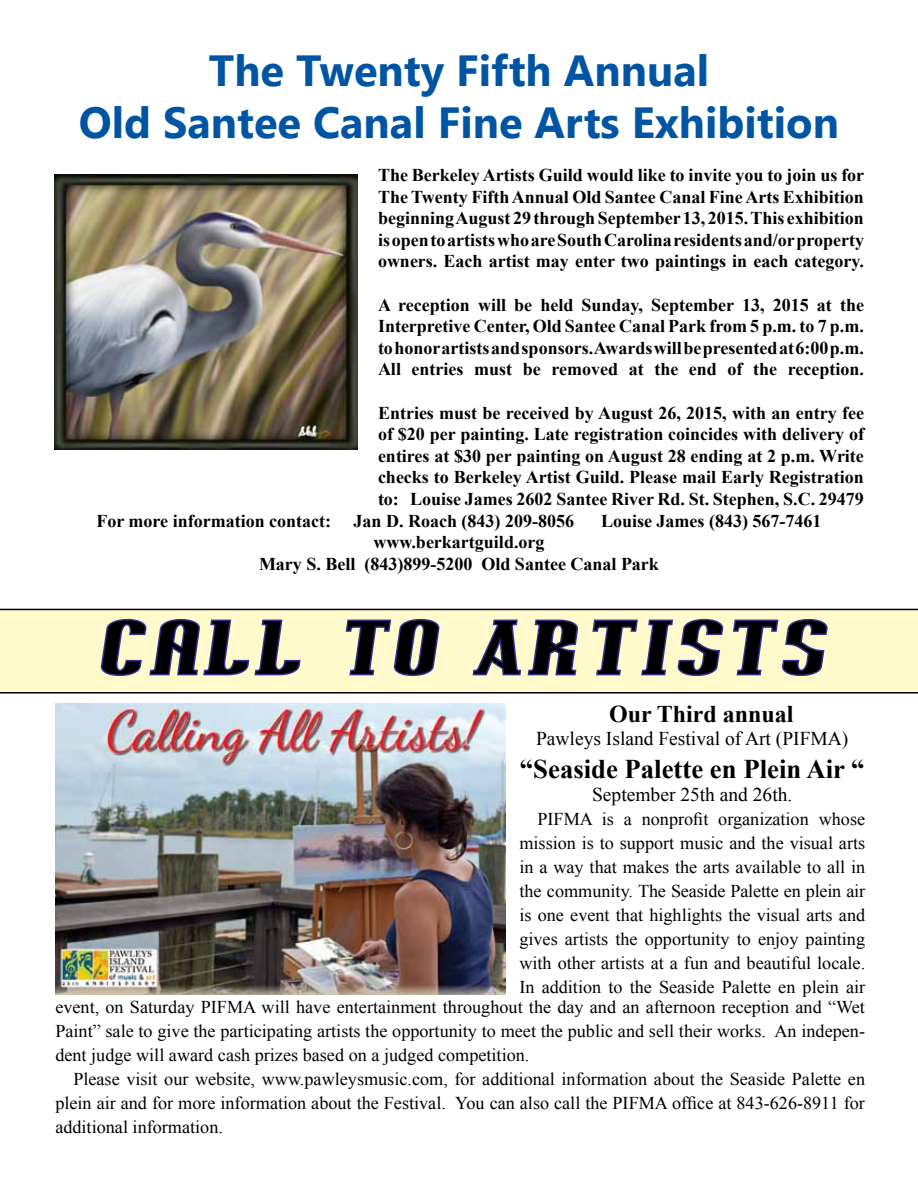
<style>
.page{position:relative;width:918px;height:1188px;background:#fff}
.page>*{position:absolute;margin:0;border:0;box-sizing:border-box;transform-origin:0 0}
.t1{font:66px "Arnprior";letter-spacing:.13em;color:#000}
.t2{font:700 43.5px/52.2px "Segoe UI";color:#0054a4;text-align:center}
.t3{font:700 27px "Times New Roman";color:#000}
.t4{font:700 24px "Times New Roman";color:#000}
.t5{font:19.5px "Times New Roman";color:#000}
.t6{font:700 18px/21.6px "Times New Roman";color:#000;text-align:justify}
.t7{font:18px/24px "Times New Roman";color:#000;text-align:justify}
</style>
<div class="page">
<svg style="left:0;top:609px;width:918px;height:85px;background:#f0ecc1"></svg>
<img style="left:55px;top:703px;width:450px;height:291px">
<svg style="left:99px;top:617px;width:203px;height:90px;background:#d9d6c6"></svg>
<svg style="left:344px;top:617px;width:97px;height:90px;background:#d7d4c6"></svg>
<svg style="left:471px;top:618px;width:109px;height:59px;background:#c7c2bc"></svg>
<svg style="left:591px;top:617px;width:134px;height:77px;background:#d3cfbd"></svg>
<svg style="left:731px;top:617px;width:98px;height:77px;background:#d2cebd"></svg>
<img style="left:54px;top:174px;width:304px;height:276px">
<h2 class="t2" style="left:79px;top:44px;width:762px">The Twenty Fifth Annual<br>Old Santee Canal Fine Arts Exhibition</h2>
<p class="t6" style="left:378px;top:164px;width:488px">The Berkeley Artists Guild would like to invite you to join us for The Twenty Fifth Annual Old Santee Canal Fine Arts Exhibition beginning August 29 through September 13, 2015. This exhibition is open to artists who are South Carolina residents and/or property owners. Each artist may enter two paintings in each category.</p>
<p class="t6" style="left:378px;top:293px;width:488px">A reception will be held Sunday, September 13, 2015 at the Interpretive Center, Old Santee Canal Park from 5 p.m. to 7 p.m. to honor artists and sponsors. Awards will be presented at 6:00 p.m.<br>All entries must be removed at the end of the reception.</p>
<p class="t6" style="left:378px;top:401px;width:488px">Entries must be received by August 26, 2015, with an entry fee of $20 per painting. Late registration coincides with delivery of entires at $30 per painting on August 28 ending at 2 p.m. Write checks to Berkeley Artist Guild. Please mail Early Registration to: Louise James 2602 Santee River Rd. St. Stephen, S.C. 29479</p>
<p class="t6" style="left:96px;top:509px;width:236px">For more information contact:</p>
<p class="t6" style="left:354px;top:509px;width:222px">Jan D. Roach (843) 209-8056</p>
<p class="t6" style="left:601px;top:509px;width:222px">Louise James (843) 567-7461</p>
<p class="t6" style="left:259px;top:531px;width:401px;text-align:center">www.berkartguild.org<br>Mary S. Bell (843)899-5200 Old Santee Canal Park</p>
<h1 class="t1" style="left:99px;top:601px;width:725px">CALL TO ARTISTS</h1>
<h3 class="t4" style="left:609px;top:696px;width:186px">Our Third annual</h3>
<p class="t5" style="left:536px;top:725px;width:314px">Pawleys Island Festival of Art (PIFMA)</p>
<h3 class="t3" style="left:520px;top:749px;width:346px">“Seaside Palette en Plein Air “</h3>
<p class="t5" style="left:592px;top:781px;width:202px">September 25th and 26th.</p>
<p class="t7" style="left:519px;top:806px;width:347px;text-indent:18px">PIFMA is a nonprofit organization whose mission is to support music and the visual arts in a way that makes the arts available to all in the community. The Seaside Palette en plein air is one event that highlights the visual arts and gives artists the opportunity to enjoy painting with other artists at a fun and beautiful locale.<br>In addition to the Seaside Palette en plein air</p>
<p class="t7" style="left:55px;top:995px;width:811px">event, on Saturday PIFMA will have entertainment throughout the day and an afternoon reception and “Wet Paint” sale to give the participating artists the opportunity to meet the public and sell their works. An indepen&shy;dent judge will award cash prizes based on a judged competition.</p>
<p class="t7" style="left:55px;top:1067px;width:811px;text-indent:18px">Please visit our website, www.pawleysmusic.com, for additional information about the Seaside Palette en plein air and for more information about the Festival. You can also call the PIFMA office at 843-626-8911 for additional information.</p>
</div>
